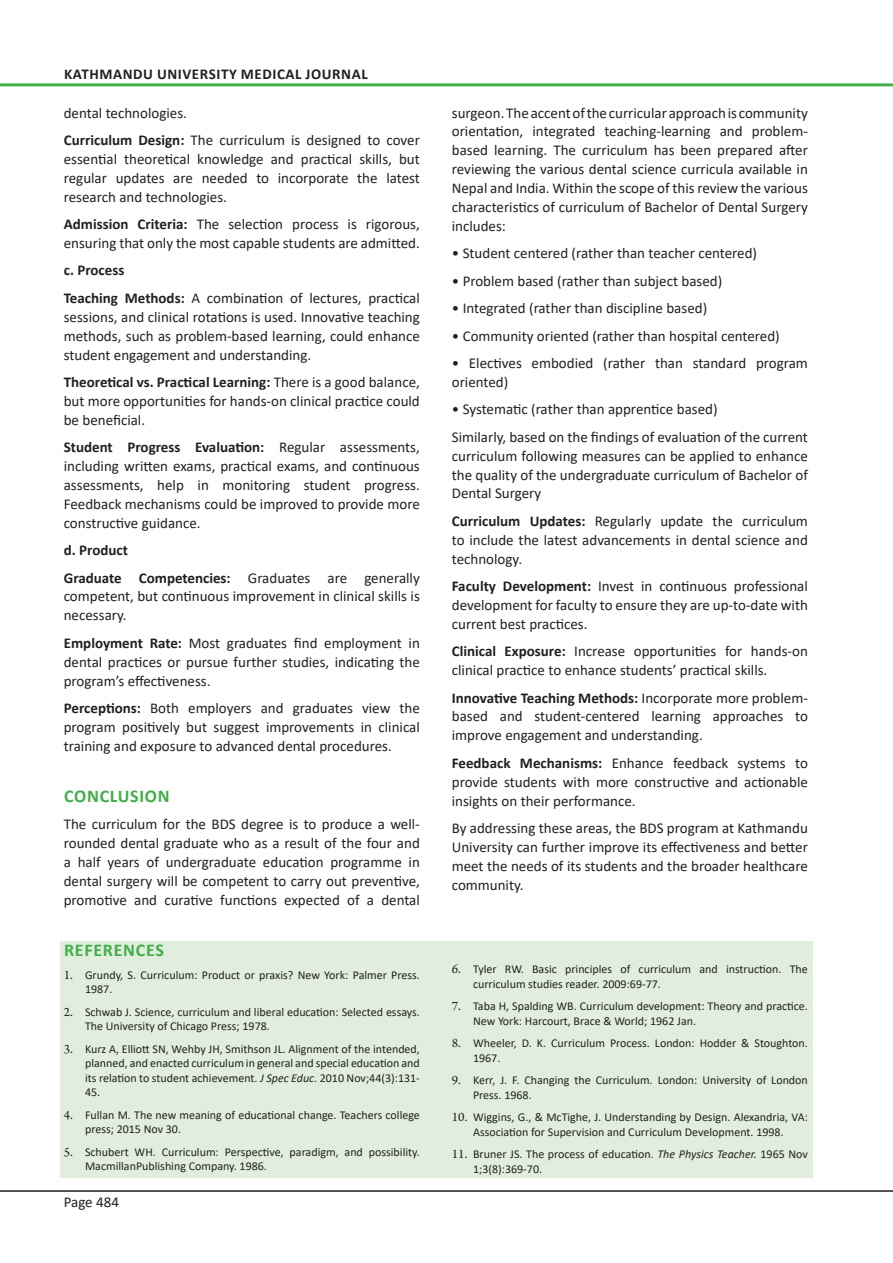
<style>
.page{position:relative;width:893px;height:1263px;background:#fff}
.page>*{position:absolute;margin:0;border:0;box-sizing:border-box;transform-origin:0 0}
.Normal_Text{font:700 18px "Calibri";letter-spacing:.04em;color:#40ae49}
.Heading_2_-_Sub_head{font:700 18px "Calibri";letter-spacing:.04em;color:#40ae49}
.Normal_Text-2{font:15px/18.9px "Calibri";color:#231f20;text-align:justify}
.Normal_Text-3{font:700 15px "Calibri";letter-spacing:.04em;color:#231f20}
.Normal_Text-4{font:700 15px "Calibri";color:#231f20}
.Refrence_Text{font:12px/14.2px "Calibri";color:#231f20}
.s1{font-weight:700}
.s2{font-family:"Arno Pro";font-size:13.5px}
.s3{font-style:italic}
</style>
<div class="page">
<hr style="left:0;top:1190px;width:893px;height:2px;background:#231f20">
<hr style="left:0;top:83px;width:893px;height:3px;background:#40ae49">
<div style="left:60px;top:941px;width:752px;height:237px;background:#e1eedd"></div>
<p class="Normal_Text-3" style="left:64px;top:63px;width:305px">KATHMANDU UNIVERSITY MEDICAL JOURNAL</p>
<p class="Normal_Text-2" style="left:64px;top:103px;width:125px">dental technologies.</p>
<p class="Normal_Text-2" style="left:64px;top:130px;width:358px"><span class="s1">Curriculum Design:</span> The curriculum is designed to cover essential theoretical knowledge and practical skills, but regular updates are needed to incorporate the latest research and technologies.</p>
<p class="Normal_Text-2" style="left:64px;top:214px;width:358px"><span class="s1">Admission Criteria:</span> The selection process is rigorous, ensuring that only the most capable students are admitted.</p>
<p class="Normal_Text-4" style="left:64px;top:260px;width:62px">c. Process</p>
<p class="Normal_Text-2" style="left:64px;top:288px;width:358px"><span class="s1">Teaching Methods:</span> A combination of lectures, practical sessions, and clinical rotations is used. Innovative teaching methods, such as problem-based learning, could enhance student engagement and understanding.</p>
<p class="Normal_Text-2" style="left:64px;top:372px;width:358px"><span class="s1">Theoretical vs. Practical Learning:</span> There is a good balance, but more opportunities for hands-on clinical practice could be beneficial.</p>
<p class="Normal_Text-2" style="left:64px;top:437px;width:358px"><span class="s1">Student Progress Evaluation:</span> Regular assessments, including written exams, practical exams, and continuous assessments, help in monitoring student progress.<br>Feedback mechanisms could be improved to provide more constructive guidance.</p>
<p class="Normal_Text-4" style="left:64px;top:539px;width:66px">d. Product</p>
<p class="Normal_Text-2" style="left:64px;top:568px;width:358px"><span class="s1">Graduate Competencies:</span> Graduates are generally competent, but continuous improvement in clinical skills is necessary.</p>
<p class="Normal_Text-2" style="left:64px;top:633px;width:358px"><span class="s1">Employment Rate:</span> Most graduates find employment in dental practices or pursue further studies, indicating the program’s effectiveness.</p>
<p class="Normal_Text-2" style="left:64px;top:698px;width:358px"><span class="s1">Perceptions:</span> Both employers and graduates view the program positively but suggest improvements in clinical training and exposure to advanced dental procedures.</p>
<p class="Normal_Text" style="left:64px;top:783px;width:107px">CONCLUSION</p>
<p class="Normal_Text-2" style="left:64px;top:814px;width:358px">The curriculum for the BDS degree is to produce a well&shy;rounded dental graduate who as a result of the four and a half years of undergraduate education programme in dental surgery will be competent to carry out preventive, promotive and curative functions expected of a dental</p>
<p class="Heading_2_-_Sub_head" style="left:64px;top:937px;width:101px">REFERENCES</p>
<p class="Refrence_Text" style="left:85px;top:967px;width:336px;text-indent:-21px"><span class="s2">1.</span> Grundy, S. Curriculum: Product or praxis? New York: Palmer Press.<br>1987.</p>
<p class="Refrence_Text" style="left:85px;top:1004px;width:336px;text-indent:-21px"><span class="s2">2.</span> Schwab J. Science, curriculum and liberal education: Selected essays.<br>The University of Chicago Press; 1978.</p>
<p class="Refrence_Text" style="left:85px;top:1041px;width:336px;text-align:justify;text-indent:-21px"><span class="s2">3.</span> Kurz A, Elliott SN, Wehby JH, Smithson JL. Alignment of the intended, planned, and enacted curriculum in general and special education and its relation to student achievement. <span class="s3">J Spec Educ</span>. 2010 Nov;44(3):131- 45.</p>
<p class="Refrence_Text" style="left:85px;top:1107px;width:336px;text-indent:-21px"><span class="s2">4.</span> Fullan M. The new meaning of educational change. Teachers college press; 2015 Nov 30.</p>
<p class="Refrence_Text" style="left:85px;top:1144px;width:336px;text-indent:-21px"><span class="s2">5.</span> Schubert WH. Curriculum: Perspective, paradigm, and possibility.<br>MacmillanPublishing Company. 1986.</p>
<p class="Normal_Text-2" style="left:64px;top:1192px;width:57px">Page 484</p>
<p class="Normal_Text-2" style="left:452px;top:103px;width:358px">surgeon. The accent of the curricular approach is community orientation, integrated teaching-learning and problem&shy;based learning. The curriculum has been prepared after reviewing the various dental science curricula available in Nepal and India. Within the scope of this review the various characteristics of curriculum of Bachelor of Dental Surgery includes:</p>
<p class="Normal_Text-2" style="left:452px;top:244px;width:307px">• Student centered (rather than teacher centered)</p>
<p class="Normal_Text-2" style="left:452px;top:271px;width:272px">• Problem based (rather than subject based)</p>
<p class="Normal_Text-2" style="left:452px;top:298px;width:257px">• Integrated (rather than discipline based)</p>
<p class="Normal_Text-2" style="left:452px;top:326px;width:330px">• Community oriented (rather than hospital centered)</p>
<p class="Normal_Text-2" style="left:452px;top:353px;width:358px">• Electives embodied (rather than standard program oriented)</p>
<p class="Normal_Text-2" style="left:452px;top:399px;width:267px">• Systematic (rather than apprentice based)</p>
<p class="Normal_Text-2" style="left:452px;top:427px;width:358px">Similarly, based on the findings of evaluation of the current curriculum following measures can be applied to enhance the quality of the undergraduate curriculum of Bachelor of Dental Surgery</p>
<p class="Normal_Text-2" style="left:452px;top:511px;width:358px"><span class="s1">Curriculum Updates:</span> Regularly update the curriculum to include the latest advancements in dental science and technology.</p>
<p class="Normal_Text-2" style="left:452px;top:576px;width:358px"><span class="s1">Faculty Development:</span> Invest in continuous professional development for faculty to ensure they are up-to-date with current best practices.</p>
<p class="Normal_Text-2" style="left:452px;top:641px;width:358px"><span class="s1">Clinical Exposure:</span> Increase opportunities for hands-on clinical practice to enhance students’ practical skills.</p>
<p class="Normal_Text-2" style="left:452px;top:688px;width:358px"><span class="s1">Innovative Teaching Methods:</span> Incorporate more problem&shy;based and student-centered learning approaches to improve engagement and understanding.</p>
<p class="Normal_Text-2" style="left:452px;top:753px;width:358px"><span class="s1">Feedback Mechanisms:</span> Enhance feedback systems to provide students with more constructive and actionable insights on their performance.</p>
<p class="Normal_Text-2" style="left:452px;top:818px;width:358px">By addressing these areas, the BDS program at Kathmandu University can further improve its effectiveness and better meet the needs of its students and the broader healthcare community.</p>
<p class="Refrence_Text" style="left:473px;top:962px;width:336px;text-indent:-21px"><span class="s2">6.</span> Tyler RW. Basic principles of curriculum and instruction. The curriculum studies reader. 2009:69-77.</p>
<p class="Refrence_Text" style="left:473px;top:999px;width:336px;text-indent:-21px"><span class="s2">7.</span> Taba H, Spalding WB. Curriculum development: Theory and practice.<br>New York: Harcourt, Brace &amp; World; 1962 Jan.</p>
<p class="Refrence_Text" style="left:473px;top:1036px;width:336px;text-indent:-21px"><span class="s2">8.</span> Wheeler, D. K. Curriculum Process. London: Hodder &amp; Stoughton.<br>1967.</p>
<p class="Refrence_Text" style="left:473px;top:1073px;width:336px;text-indent:-21px"><span class="s2">9.</span> Kerr, J. F. Changing the Curriculum. London: University of London<br>Press. 1968.</p>
<p class="Refrence_Text" style="left:452px;top:1110px;width:358px;text-align:center"><span class="s2">10.</span> Wiggins, G., &amp; McTighe, J. Understanding by Design. Alexandria, VA:<br>Association for Supervision and Curriculum Development. 1998.</p>
<p class="Refrence_Text" style="left:473px;top:1147px;width:336px;text-indent:-21px"><span class="s2">11.</span> Bruner JS. The process of education. <span class="s3">The Physics Teacher.</span> 1965 Nov<br>1;3(8):369-70.</p>
</div>
